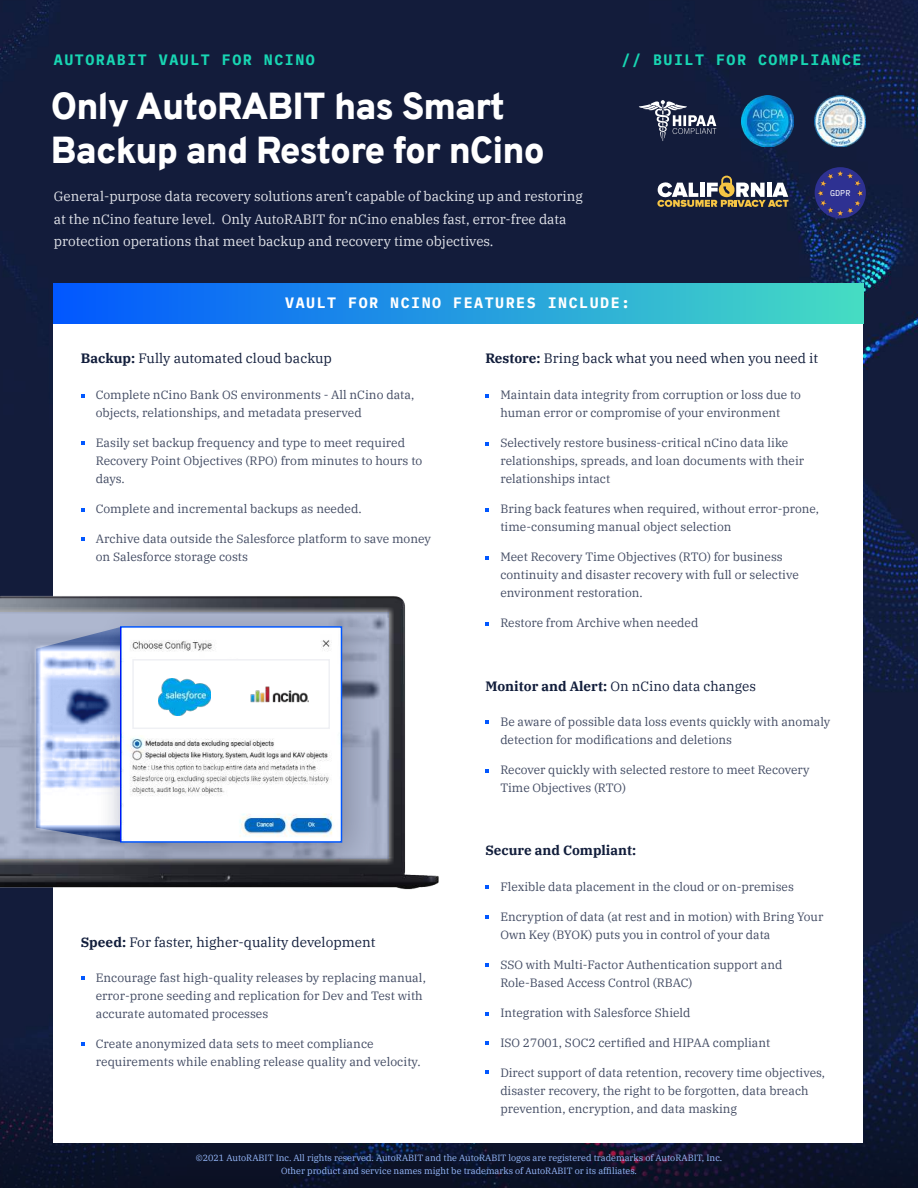
<style>
.page{position:relative;width:918px;height:1188px;background:#fff}
.page>*{position:absolute;margin:0;border:0;box-sizing:border-box;transform-origin:0 0}
.t1{font:900 36.75px/44.1px "Overpass";letter-spacing:-.025em;color:#fff}
.t2{font:700 15px "IBM Plex Mono";letter-spacing:.1em;color:#18d6b3}
.t3{font:700 15px "IBM Plex Mono";letter-spacing:.1em;color:#fff}
.t4{font:13.5px/22.5px "IBM Plex Serif";color:#e4e6ec}
.t5{font:13.5px "IBM Plex Serif";color:#111d3b}
.t6{font:700 13.5px "IBM Plex Serif";color:#111d3b}
.t7{font:12px/18px "IBM Plex Serif";color:#414a62}
.t8{font:9px/13.5px "IBM Plex Serif";color:#99bcff;text-align:center}
.t9{font:8.4px "IBM Plex Mono";color:#fff}
.s1{font-weight:700}
</style>
<div class="page">
<div style="left:0;top:0;width:918px;height:1045px;background:#131c3b"></div>
<svg style="left:0;top:1045px;width:918px;height:143px;background:#11172f"></svg>
<div style="left:54px;top:284px;width:809px;height:858px;background:#fff"></div>
<div style="left:54px;top:284px;width:809px;height:39px;background:linear-gradient(to right,#0157ff,#45ddc2)"></div>
<img style="left:742px;top:95px;width:51px;height:51px">
<img style="left:815px;top:95px;width:51px;height:51px">
<div style="left:815px;top:167px;width:51px;height:51px;background:#2e3192;border-radius:50%"></div>
<img style="left:817px;top:169px;width:47px;height:47px">
<div style="left:827px;top:186px;width:27px;height:14px;background:#2e3192"></div>
<svg style="left:657px;top:176px;width:131px;height:31px"></svg>
<svg style="left:639px;top:100px;width:77px;height:41px;background:#444b64"></svg>
<svg style="left:81px;top:394px;width:4px;height:4px"></svg>
<svg style="left:485px;top:394px;width:4px;height:4px"></svg>
<svg style="left:485px;top:442px;width:4px;height:4px"></svg>
<svg style="left:485px;top:508px;width:4px;height:4px"></svg>
<svg style="left:485px;top:556px;width:4px;height:3px"></svg>
<svg style="left:485px;top:622px;width:4px;height:4px"></svg>
<svg style="left:485px;top:721px;width:4px;height:3px"></svg>
<svg style="left:485px;top:769px;width:4px;height:3px"></svg>
<svg style="left:485px;top:885px;width:4px;height:4px"></svg>
<svg style="left:485px;top:915px;width:4px;height:4px"></svg>
<svg style="left:485px;top:964px;width:4px;height:3px"></svg>
<svg style="left:485px;top:1012px;width:4px;height:3px"></svg>
<svg style="left:485px;top:1041px;width:4px;height:3px"></svg>
<svg style="left:485px;top:1070px;width:4px;height:4px"></svg>
<svg style="left:81px;top:441px;width:4px;height:4px"></svg>
<svg style="left:81px;top:508px;width:4px;height:4px"></svg>
<svg style="left:81px;top:976px;width:4px;height:4px"></svg>
<svg style="left:81px;top:1043px;width:4px;height:3px"></svg>
<svg style="left:81px;top:537px;width:4px;height:4px"></svg>
<img style="left:0;top:578px;width:439px;height:339px">
<svg style="left:0;top:613px;width:81px;height:246px;background:#a7b0c8"></svg>
<img style="left:81px;top:588px;width:315px;height:307px">
<img style="left:123px;top:629px;width:216px;height:211px">
<div style="left:120px;top:626px;width:222px;height:217px;border:2px solid #0157ff"></div>
<svg style="left:36px;top:627px;width:85px;height:215px"></svg>
<div style="left:130px;top:659px;width:195px;height:75px;background:#fff"></div>
<div style="left:132px;top:659px;width:198px;height:70px;background:#fff;border:2px solid #eff0f4"></div>
<img style="left:250px;top:686px;width:59px;height:17px">
<img style="left:158px;top:679px;width:52px;height:36px">
<p class="t2" style="left:54px;top:54px;width:263px">AUTORABIT VAULT FOR NCINO</p>
<p class="t2" style="left:622px;top:54px;width:241px">// BUILT FOR COMPLIANCE</p>
<h1 class="t1" style="left:51px;top:87px;width:495px">Only AutoRABIT has Smart<br>Backup and Restore for nCino</h1>
<p class="t4" style="left:54px;top:186px;width:530px">General-purpose data recovery solutions arenít capable of backing up and restoring at the nCino feature level. Only AutoRABIT for nCino enables fast, error-free data protection operations that meet backup and recovery time objectives.</p>
<p class="t9" style="left:830px;top:188px;width:22px">GDPR</p>
<p class="t3" style="left:285px;top:296px;width:346px">VAULT FOR NCINO FEATURES INCLUDE:</p>
<p class="t5" style="left:81px;top:353px;width:253px"><span class="s1">Backup:</span> Fully automated cloud backup</p>
<p class="t5" style="left:485px;top:353px;width:334px"><span class="s1">Restore:</span> Bring back what you need when you need it</p>
<p class="t7" style="left:96px;top:387px;width:320px">Complete nCino Bank OS environments - All nCino data, objects, relationships, and metadata preserved</p>
<p class="t7" style="left:96px;top:435px;width:328px">Easily set backup frequency and type to meet required<br>Recovery Point Objectives (RPO) from minutes to hours to days.</p>
<p class="t7" style="left:96px;top:501px;width:268px">Complete and incremental backups as needed.</p>
<p class="t7" style="left:96px;top:531px;width:337px">Archive data outside the Salesforce platform to save money on Salesforce storage costs</p>
<p class="t7" style="left:500px;top:387px;width:302px">Maintain data integrity from corruption or loss due to human error or compromise of your environment</p>
<p class="t7" style="left:500px;top:435px;width:305px">Selectively restore business-critical nCino data like relationships, spreads, and loan documents with their relationships intact</p>
<p class="t7" style="left:500px;top:501px;width:320px">Bring back features when required, without error-prone, time-consuming manual object selection</p>
<p class="t7" style="left:500px;top:549px;width:300px">Meet Recovery Time Objectives (RTO) for business continuity and disaster recovery with full or selective environment restoration.</p>
<p class="t7" style="left:500px;top:615px;width:200px">Restore from Archive when needed</p>
<p class="t5" style="left:485px;top:680px;width:272px"><span class="s1">Monitor and Alert:</span> On nCino data changes</p>
<p class="t7" style="left:500px;top:714px;width:332px">Be aware of possible data loss events quickly with anomaly detection for modifications and deletions</p>
<p class="t7" style="left:500px;top:762px;width:311px">Recover quickly with selected restore to meet Recovery<br>Time Objectives (RTO)</p>
<p class="t5" style="left:81px;top:936px;width:296px"><span class="s1">Speed:</span> For faster, higher-quality development</p>
<p class="t7" style="left:96px;top:970px;width:332px">Encourage fast high-quality releases by replacing manual, error-prone seeding and replication for Dev and Test with accurate automated processes</p>
<p class="t7" style="left:96px;top:1036px;width:326px">Create anonymized data sets to meet compliance requirements while enabling release quality and velocity.</p>
<p class="t6" style="left:485px;top:845px;width:152px">Secure and Compliant:</p>
<p class="t7" style="left:500px;top:879px;width:295px">Flexible data placement in the cloud or on-premises</p>
<p class="t7" style="left:500px;top:909px;width:324px">Encryption of data (at rest and in motion) with Bring Your<br>Own Key (BYOK) puts you in control of your data</p>
<p class="t7" style="left:500px;top:957px;width:284px">SSO with Multi-Factor Authentication support and<br>Role-Based Access Control (RBAC)</p>
<p class="t7" style="left:500px;top:1005px;width:192px">Integration with Salesforce Shield</p>
<p class="t7" style="left:500px;top:1033px;width:272px">ISO 27001, SOC2 certified and HIPAA compliant</p>
<p class="t7" style="left:500px;top:1065px;width:326px">Direct support of data retention, recovery time objectives, disaster recovery, the right to be forgotten, data breach prevention, encryption, and data masking</p>
<p class="t8" style="left:196px;top:1152px;width:528px">©2021 AutoRABIT Inc. All rights reserved. AutoRABIT and the AutoRABIT logos are registered trademarks of AutoRABIT, Inc.<br>Other product and service names might be trademarks of AutoRABIT or its affiliates.</p>
</div>
